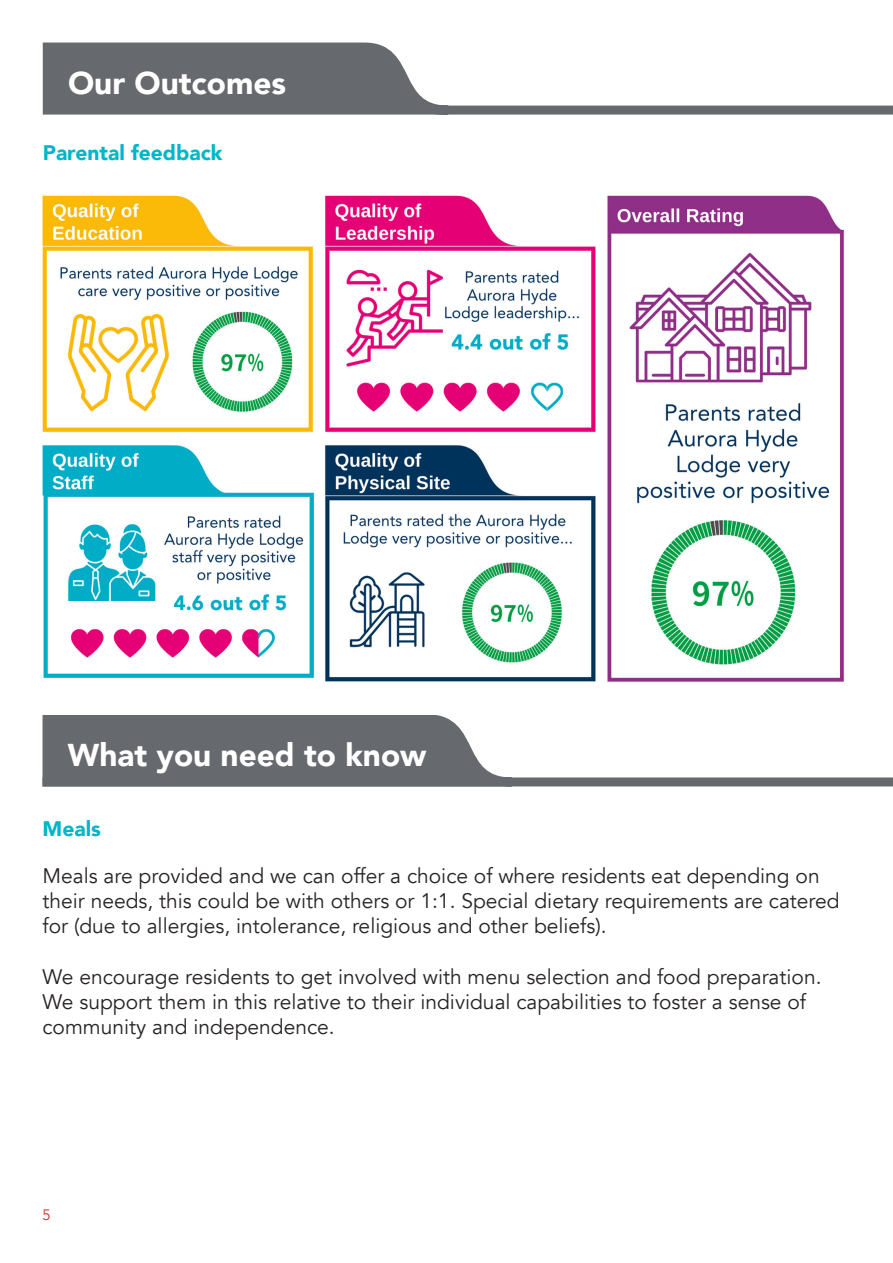
<style>
.page{position:relative;width:893px;height:1263px;background:#fff}
.page>*{position:absolute;margin:0;border:0;box-sizing:border-box;transform-origin:0 0}
.t1{font:900 31.5px "Avenir";color:#fff}
.t2{font:21px/25.2px "Avenir";color:#282426}
.t3{font:900 21px "Avenir";color:#00b6c8}
.t4{font:300 15px "Avenir";color:#da2128}
</style>
<div class="page">
<svg style="left:42px;top:715px;width:479px;height:72px;background:#77797e"></svg>
<div style="left:43px;top:777px;width:850px;height:9px;background:#66696e"></div>
<div style="left:435px;top:106px;width:458px;height:9px;background:#66696e"></div>
<svg style="left:42px;top:42px;width:415px;height:73px;background:#787a7f"></svg>
<img style="left:42px;top:195px;width:803px;height:487px">
<p class="t1" style="left:68px;top:56px;width:220px">Our Outcomes</p>
<p class="t3" style="left:43px;top:135px;width:181px">Parental feedback</p>
<p class="t1" style="left:68px;top:728px;width:360px">What you need to know</p>
<p class="t3" style="left:43px;top:811px;width:60px">Meals</p>
<p class="t2" style="left:43px;top:863px;width:799px">Meals are provided and we can offer a choice of where residents eat depending on their needs, this could be with others or 1:1. Special dietary requirements are catered for (due to allergies, intolerance, religious and other beliefs).</p>
<p class="t2" style="left:43px;top:964px;width:780px">We encourage residents to get involved with menu selection and food preparation.<br>We support them in this relative to their individual capabilities to foster a sense of community and independence.</p>
<p class="t4" style="left:43px;top:1206px;width:9px">5</p>
</div>
